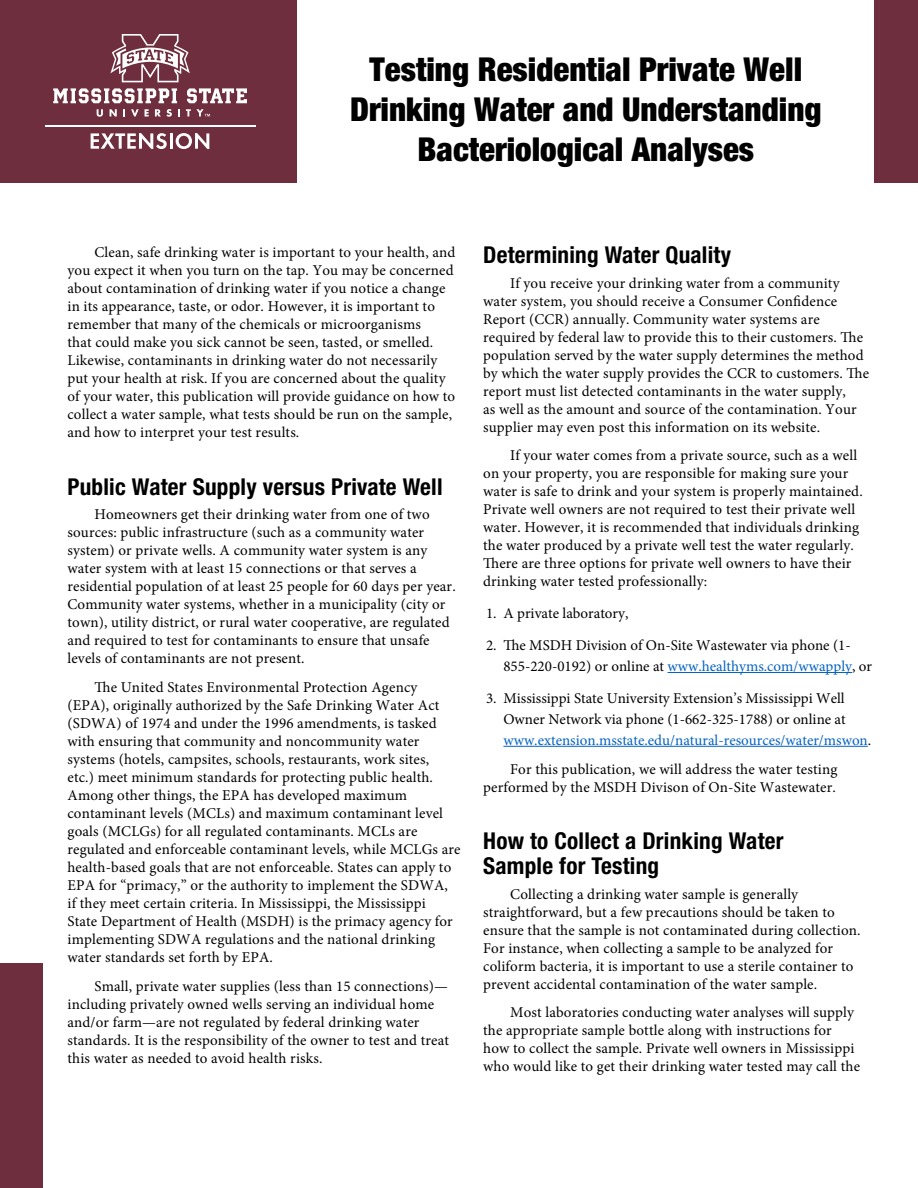
<style>
.page{position:relative;width:918px;height:1188px;background:#fff}
.page>*{position:absolute;margin:0;border:0;box-sizing:border-box;transform-origin:0 0}
.t1{font:900 condensed 33px/39.6px "Helvetica Neue LT Std";color:#000;text-align:center}
.t2{font:700 condensed 23.25px "Helvetica Neue LT Std";letter-spacing:.01em;color:#000}
.body_text{font:15px/18px "Minion Pro";letter-spacing:.01em;color:#000}
.s1{color:#0563c1}
</style>
<div class="page">
<hr style="left:668px;top:672px;width:184px;height:1px;background:#0563c1">
<hr style="left:503px;top:746px;width:365px;height:1px;background:#0563c1">
<div style="left:875px;top:0;width:43px;height:183px;background:#6e2e3e"></div>
<div style="left:0;top:963px;width:43px;height:225px;background:#6e2e3e"></div>
<div style="left:0;top:0;width:297px;height:183px;background:#6e2e3e"></div>
<svg style="left:110px;top:34px;width:80px;height:48px"></svg>
<svg style="left:91px;top:133px;width:76px;height:16px"></svg>
<hr style="left:170px;top:133px;width:3px;height:16px;background:#fff">
<svg style="left:176px;top:133px;width:33px;height:16px"></svg>
<hr style="left:45px;top:125px;width:210px;height:2px;background:#fff">
<svg style="left:53px;top:88px;width:124px;height:15px"></svg>
<svg style="left:187px;top:88px;width:60px;height:15px"></svg>
<svg style="left:97px;top:109px;width:6px;height:8px"></svg>
<svg style="left:110px;top:109px;width:7px;height:8px"></svg>
<svg style="left:123px;top:109px;width:2px;height:8px"></svg>
<svg style="left:131px;top:109px;width:8px;height:8px"></svg>
<svg style="left:145px;top:109px;width:4px;height:8px"></svg>
<svg style="left:155px;top:109px;width:6px;height:8px"></svg>
<svg style="left:167px;top:109px;width:5px;height:8px"></svg>
<svg style="left:178px;top:109px;width:2px;height:8px"></svg>
<svg style="left:186px;top:109px;width:24px;height:8px"></svg>
<h1 class="t1" style="left:350px;top:49px;width:473px">Testing Residential Private Well<br>Drinking Water and Understanding<br>Bacteriological Analyses</h1>
<p class="body_text" style="left:68px;top:243px;width:389px;text-indent:27px">Clean, safe drinking water is important to your health, and you expect it when you turn on the tap. You may be concerned about contamination of drinking water if you notice a change in its appearance, taste, or odor. However, it is important to remember that many of the chemicals or microorganisms<br>that could make you sick cannot be seen, tasted, or smelled.<br>Likewise, contaminants in drinking water do not necessarily put your health at risk. If you are concerned about the quality of your water, this publication will provide guidance on how to collect a water sample, what tests should be run on the sample, and how to interpret your test results.</p>
<h2 class="t2" style="left:68px;top:472px;width:377px">Public Water Supply versus Private Well</h2>
<p class="body_text" style="left:68px;top:506px;width:390px;text-indent:27px">Homeowners get their drinking water from one of two sources: public infrastructure (such as a community water system) or private wells. A community water system is any water system with at least 15 connections or that serves a residential population of at least 25 people for 60 days per year.<br>Community water systems, whether in a municipality (city or town), utility district, or rural water cooperative, are regulated and required to test for contaminants to ensure that unsafe levels of contaminants are not present.</p>
<p class="body_text" style="left:68px;top:679px;width:395px;text-indent:27px">The United States Environmental Protection Agency (EPA), originally authorized by the Safe Drinking Water Act (SDWA) of 1974 and under the 1996 amendments, is tasked with ensuring that community and noncommunity water systems (hotels, campsites, schools, restaurants, work sites,<br>etc.) meet minimum standards for protecting public health.<br>Among other things, the EPA has developed maximum contaminant levels (MCLs) and maximum contaminant level goals (MCLGs) for all regulated contaminants. MCLs are regulated and enforceable contaminant levels, while MCLGs are health-based goals that are not enforceable. States can apply to EPA for “primacy,” or the authority to implement the SDWA,<br>if they meet certain criteria. In Mississippi, the Mississippi<br>State Department of Health (MSDH) is the primacy agency for implementing SDWA regulations and the national drinking water standards set forth by EPA.</p>
<p class="body_text" style="left:68px;top:977px;width:383px;text-indent:27px">Small, private water supplies (less than 15 connections)— including privately owned wells serving an individual home and/or farm—are not regulated by federal drinking water standards. It is the responsibility of the owner to test and treat this water as needed to avoid health risks.</p>
<h2 class="t2" style="left:483px;top:240px;width:249px">Determining Water Quality</h2>
<p class="body_text" style="left:483px;top:274px;width:388px;text-indent:27px">If you receive your drinking water from a community water system, you should receive a Consumer Confidence Report (CCR) annually. Community water systems are required by federal law to provide this to their customers. The population served by the water supply determines the method by which the water supply provides the CCR to customers. The report must list detected contaminants in the water supply,<br>as well as the amount and source of the contamination. Your supplier may even post this information on its website.</p>
<p class="body_text" style="left:483px;top:447px;width:381px;text-indent:27px">If your water comes from a private source, such as a well on your property, you are responsible for making sure your water is safe to drink and your system is properly maintained.<br>Private well owners are not required to test their private well water. However, it is recommended that individuals drinking the water produced by a private well test the water regularly.<br>There are three options for private well owners to have their drinking water tested professionally:</p>
<p class="body_text" style="left:486px;top:604px;width:144px">1. A private laboratory,</p>
<p class="body_text" style="left:503px;top:635px;width:370px;line-height:21px;text-indent:-17px">2. The MSDH Division of On-Site Wastewater via phone (1-<br>855-220-0192) or online at <span class="s1">www.healthyms.com/wwapply</span>, or</p>
<p class="body_text" style="left:503px;top:688px;width:369px;line-height:21px;text-indent:-17px">3. Mississippi State University Extension’s Mississippi Well<br>Owner Network via phone (1-662-325-1788) or online at <span class="s1">www.extension.msstate.edu/natural-resources/water/mswon</span>.</p>
<p class="body_text" style="left:483px;top:760px;width:356px;text-align:right">For this publication, we will address the water testing performed by the MSDH Divison of On-Site Wastewater.</p>
<h2 class="t2" style="left:483px;top:827px;width:302px">How to Collect a Drinking Water</h2>
<h2 class="t2" style="left:483px;top:852px;width:177px">Sample for Testing</h2>
<p class="body_text" style="left:483px;top:885px;width:379px;text-indent:27px">Collecting a drinking water sample is generally straightforward, but a few precautions should be taken to ensure that the sample is not contaminated during collection.<br>For instance, when collecting a sample to be analyzed for coliform bacteria, it is important to use a sterile container to prevent accidental contamination of the water sample.</p>
<p class="body_text" style="left:483px;top:1004px;width:378px;text-indent:27px">Most laboratories conducting water analyses will supply the appropriate sample bottle along with instructions for how to collect the sample. Private well owners in Mississippi who would like to get their drinking water tested may call the</p>
</div>
